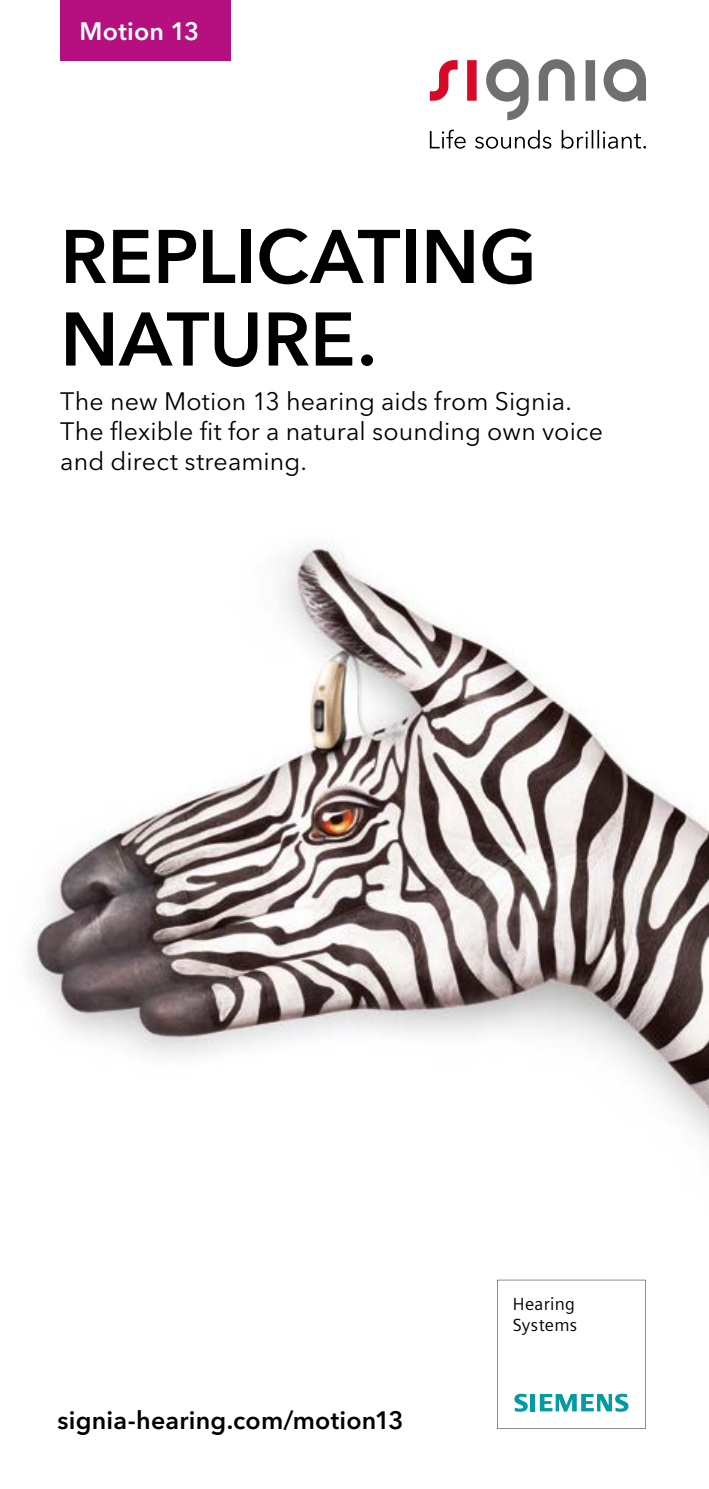
<style>
.page{position:relative;width:709px;height:1489px;background:#fff}
.page>*{position:absolute;margin:0;border:0;box-sizing:border-box;transform-origin:0 0}
.t1{font:600 75px/82.5px "Avenir Next W1 G";letter-spacing:-.005em;color:#000}
.t2{font:25px/30px "Avenir Next W1 G";letter-spacing:.005em;color:#000}
.t3{font:600 25px "Avenir Next W1 G";letter-spacing:.01em;color:#000}
.t4{font:600 25px "Avenir Next W1 G";letter-spacing:.01em;color:#fff}
.t5{font:17.5px/21px "Siemens Sans Global";letter-spacing:.015em;color:#000}
</style>
<div class="page">
<img style="left:27px;top:544px;width:682px;height:601px">
<svg style="left:486px;top:59px;width:160px;height:61px"></svg>
<svg style="left:430px;top:60px;width:46px;height:41px"></svg>
<svg style="left:430px;top:130px;width:216px;height:19px"></svg>
<svg style="left:497px;top:1279px;width:149px;height:149px"></svg>
<div style="left:60px;top:0;width:170px;height:60px;background:#b60f80"></div>
<p class="t4" style="left:80px;top:16px;width:121px">Motion 13</p>
<h1 class="t1" style="left:60px;top:215px;width:478px">REPLICATING<br>NATURE.</h1>
<p class="t2" style="left:60px;top:386px;width:544px">The new Motion 13 hearing aids from Signia.<br>The flexible fit for a natural sounding own voice and direct streaming.</p>
<p class="t3" style="left:57px;top:1404px;width:348px">signia-hearing.com/motion13</p>
<p class="t5" style="left:513px;top:1293px;width:66px">Hearing<br>Systems</p>
</div>
